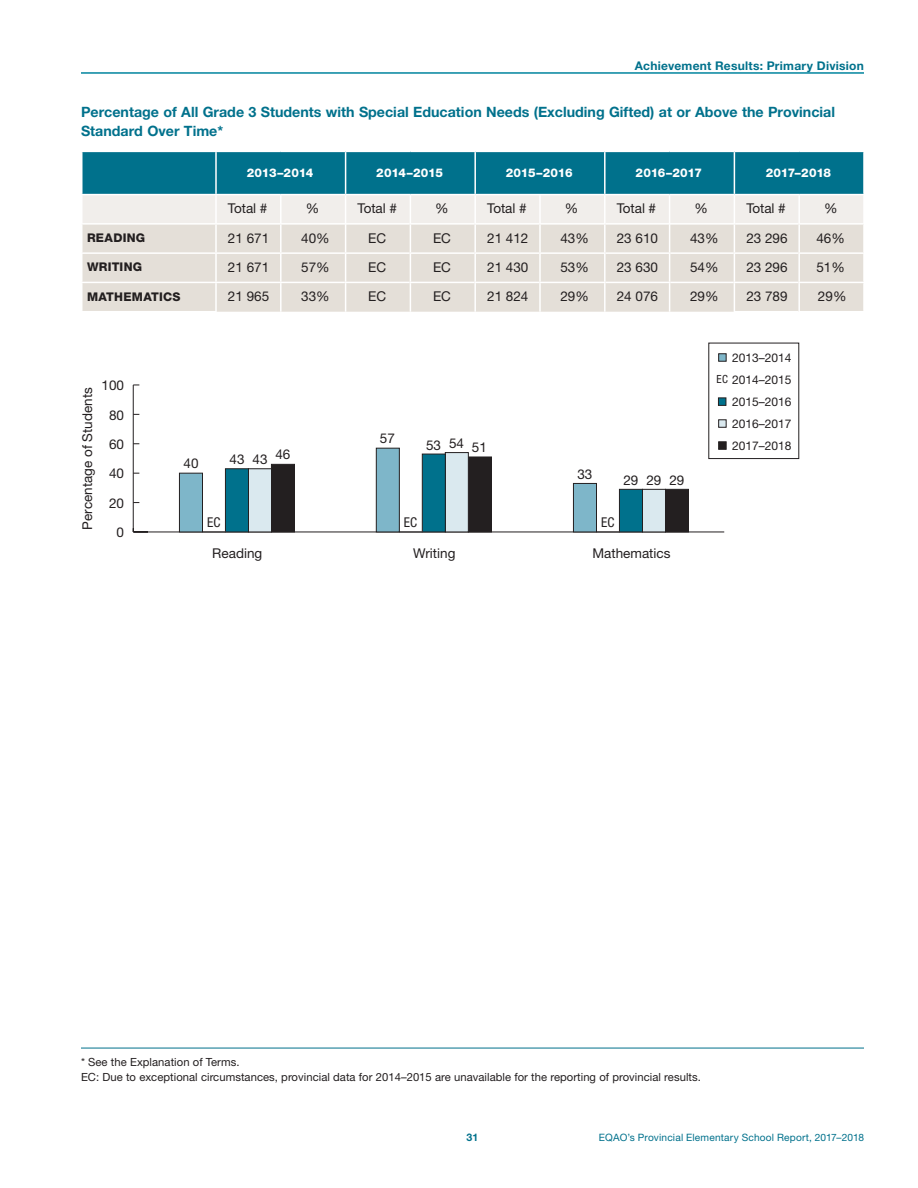
<style>
.page{position:relative;width:918px;height:1188px;background:#fff}
.page>*{position:absolute;margin:0;border:0;box-sizing:border-box;transform-origin:0 0}
.Heading_3_Title_grap{font:700 14.25px/18.9px "Helvetica Neue LT Std";color:#00718c}
.Students{font:13.5px "Helvetica Neue LT Std";color:#231f20}
.Numbers_in_Black{font:13.5px "Helvetica Neue LT Std";color:#231f20}
.t1{font:condensed 13.5px "Helvetica Neue LT Std";color:#231f20}
.t2{font:12px/21.9px "Helvetica Neue LT Std";color:#231f20;text-align:justify}
.All_Caps_Titles{font:800 12px "Helvetica Neue LT Std";letter-spacing:-.015em;color:#fff}
.t3{font:700 12px "Helvetica Neue LT Std";letter-spacing:.02em;color:#00718c}
.Text_Left_align__all{font:800 12px "Helvetica Neue LT Std";letter-spacing:.02em;color:#231f20}
.Footnote{font:11.25px "Helvetica Neue LT Std";letter-spacing:.005em;color:#231f20}
.Footnote_1st_line{font:11.25px "Helvetica Neue LT Std";letter-spacing:.005em;color:#231f20}
.t4{font:700 10.5px "Helvetica Neue LT Std";color:#00718c}
.t5{font:10.2px "Helvetica Neue LT Std";letter-spacing:.02em;color:#00718c}
.s1{font-stretch:condensed;font-size:11.25px}
</style>
<div class="page">
<svg style="left:82px;top:151px;width:782px;height:161px;background:#adc7ca"></svg>
<hr style="left:539px;top:282px;width:67px;height:1px;background:#fff">
<hr style="left:539px;top:283px;width:2px;height:29px;background:#fff">
<hr style="left:670px;top:282px;width:64px;height:1px;background:#fff">
<hr style="left:474px;top:225px;width:2px;height:27px;background:#fff">
<hr style="left:474px;top:254px;width:2px;height:28px;background:#fff">
<hr style="left:474px;top:283px;width:2px;height:29px;background:#fff">
<hr style="left:81px;top:72px;width:783px;height:2px;background:#01849e">
<hr style="left:81px;top:1048px;width:783px;height:1px;background:#00718c">
<hr style="left:133px;top:532px;width:591px;height:1px;background:#231f20">
<hr style="left:133px;top:385px;width:1px;height:147px;background:#231f20">
<svg style="left:133px;top:531px;width:15px;height:2px"></svg>
<div style="left:271px;top:464px;width:24px;height:68px;background:#231f20"></div>
<div style="left:468px;top:457px;width:24px;height:75px;background:#231f20"></div>
<div style="left:665px;top:489px;width:24px;height:43px;background:#231f20;border:1px solid #231f20"></div>
<div style="left:248px;top:468px;width:24px;height:64px;background:#dae9ef;border:1px solid #231f20"></div>
<div style="left:445px;top:452px;width:24px;height:80px;background:#dae9ef;border:1px solid #231f20"></div>
<div style="left:642px;top:489px;width:24px;height:43px;background:#dae9ef;border:1px solid #231f20"></div>
<div style="left:225px;top:468px;width:24px;height:64px;background:#00718c;border:1px solid #231f20"></div>
<div style="left:422px;top:454px;width:24px;height:78px;background:#00718c;border:1px solid #231f20"></div>
<div style="left:619px;top:489px;width:24px;height:43px;background:#00718c;border:1px solid #231f20"></div>
<svg style="left:202px;top:532px;width:23px;height:1px"></svg>
<svg style="left:399px;top:532px;width:23px;height:1px"></svg>
<svg style="left:596px;top:532px;width:24px;height:1px"></svg>
<div style="left:179px;top:473px;width:24px;height:59px;background:#7eb6c9;border:1px solid #231f20"></div>
<div style="left:376px;top:448px;width:24px;height:84px;background:#7eb6c9;border:1px solid #231f20"></div>
<div style="left:573px;top:483px;width:24px;height:49px;background:#7eb6c9;border:1px solid #231f20"></div>
<div style="left:718px;top:353px;width:9px;height:9px;background:#7eb6c9;border:1px solid #231f20"></div>
<div style="left:718px;top:398px;width:8px;height:8px;background:#00718c;border:1px solid #231f20"></div>
<div style="left:718px;top:419px;width:9px;height:9px;background:#dae9ef;border:1px solid #231f20"></div>
<div style="left:718px;top:441px;width:9px;height:9px;background:#231f20;border:1px solid #231f20"></div>
<p class="t3" style="left:635px;top:58px;width:231px">Achievement Results: Primary Division</p>
<p class="Heading_3_Title_grap" style="left:81px;top:102px;width:756px">Percentage of All Grade 3 Students with Special Education Needs (Excluding Gifted) at or Above the Provincial<br>Standard Over Time*</p>
<p class="All_Caps_Titles" style="left:247px;top:165px;width:68px">2013–2014</p>
<p class="All_Caps_Titles" style="left:376px;top:165px;width:68px">2014–2015</p>
<p class="All_Caps_Titles" style="left:506px;top:165px;width:68px">2015–2016</p>
<p class="All_Caps_Titles" style="left:636px;top:165px;width:68px">2016–2017</p>
<p class="All_Caps_Titles" style="left:766px;top:165px;width:67px">2017–2018</p>
<p class="Students" style="left:228px;top:200px;width:41px">Total #</p>
<p class="Students" style="left:306px;top:200px;width:15px">%</p>
<p class="Students" style="left:358px;top:200px;width:41px">Total #</p>
<p class="Students" style="left:435px;top:200px;width:15px">%</p>
<p class="Students" style="left:487px;top:200px;width:41px">Total #</p>
<p class="Students" style="left:565px;top:200px;width:15px">%</p>
<p class="Students" style="left:617px;top:200px;width:41px">Total #</p>
<p class="Students" style="left:694px;top:200px;width:15px">%</p>
<p class="Students" style="left:746px;top:200px;width:41px">Total #</p>
<p class="Students" style="left:824px;top:200px;width:15px">%</p>
<p class="Text_Left_align__all" style="left:87px;top:231px;width:60px">READING</p>
<p class="Numbers_in_Black" style="left:228px;top:230px;width:43px">21 671</p>
<p class="Numbers_in_Black" style="left:301px;top:230px;width:30px">40%</p>
<p class="Students" style="left:368px;top:230px;width:19px">EC</p>
<p class="Students" style="left:433px;top:230px;width:19px">EC</p>
<p class="Numbers_in_Black" style="left:487px;top:230px;width:43px">21 412</p>
<p class="Numbers_in_Black" style="left:560px;top:230px;width:30px">43%</p>
<p class="Numbers_in_Black" style="left:617px;top:230px;width:43px">23 610</p>
<p class="Numbers_in_Black" style="left:690px;top:230px;width:30px">43%</p>
<p class="Numbers_in_Black" style="left:746px;top:230px;width:43px">23 296</p>
<p class="Numbers_in_Black" style="left:816px;top:230px;width:30px">46%</p>
<p class="Text_Left_align__all" style="left:87px;top:260px;width:57px">WRITING</p>
<p class="Numbers_in_Black" style="left:228px;top:259px;width:43px">21 671</p>
<p class="Numbers_in_Black" style="left:301px;top:259px;width:30px">57%</p>
<p class="Students" style="left:368px;top:259px;width:19px">EC</p>
<p class="Students" style="left:433px;top:259px;width:19px">EC</p>
<p class="Numbers_in_Black" style="left:487px;top:259px;width:43px">21 430</p>
<p class="Numbers_in_Black" style="left:560px;top:259px;width:30px">53%</p>
<p class="Numbers_in_Black" style="left:617px;top:259px;width:43px">23 630</p>
<p class="Numbers_in_Black" style="left:690px;top:259px;width:30px">54%</p>
<p class="Numbers_in_Black" style="left:746px;top:259px;width:43px">23 296</p>
<p class="Numbers_in_Black" style="left:816px;top:259px;width:30px">51%</p>
<p class="Text_Left_align__all" style="left:87px;top:289px;width:95px">MATHEMATICS</p>
<p class="Numbers_in_Black" style="left:228px;top:288px;width:43px">21 965</p>
<p class="Numbers_in_Black" style="left:301px;top:288px;width:30px">33%</p>
<p class="Students" style="left:368px;top:288px;width:19px">EC</p>
<p class="Students" style="left:433px;top:288px;width:19px">EC</p>
<p class="Numbers_in_Black" style="left:487px;top:288px;width:43px">21 824</p>
<p class="Numbers_in_Black" style="left:560px;top:288px;width:30px">29%</p>
<p class="Numbers_in_Black" style="left:617px;top:288px;width:43px">24 076</p>
<p class="Numbers_in_Black" style="left:690px;top:288px;width:30px">29%</p>
<p class="Numbers_in_Black" style="left:746px;top:288px;width:43px">23 789</p>
<p class="Numbers_in_Black" style="left:818px;top:288px;width:30px">29%</p>
<p class="Students" style="left:101px;top:377px;width:24px">100</p>
<p class="Students" style="left:79px;top:530px;width:144px;rotate:-90deg">Percentage of Students</p>
<p class="Students" style="left:109px;top:407px;width:17px">80</p>
<p class="Students" style="left:109px;top:436px;width:17px">60</p>
<p class="Students" style="left:109px;top:465px;width:17px">40</p>
<p class="Students" style="left:109px;top:495px;width:17px">20</p>
<p class="Students" style="left:117px;top:524px;width:9px">0</p>
<p class="Students" style="left:183px;top:455px;width:17px">40</p>
<p class="Students" style="left:230px;top:451px;width:62px">43 43 46</p>
<p class="t1" style="left:207px;top:514px;width:15px">EC</p>
<p class="Students" style="left:380px;top:430px;width:17px">57</p>
<p class="Students" style="left:426px;top:437px;width:62px">53 54 51</p>
<p class="t1" style="left:404px;top:514px;width:15px">EC</p>
<p class="Students" style="left:577px;top:466px;width:17px">33</p>
<p class="Students" style="left:623px;top:472px;width:62px">29 29 29</p>
<p class="t1" style="left:601px;top:514px;width:15px">EC</p>
<p class="Students" style="left:212px;top:545px;width:52px">Reading</p>
<p class="Students" style="left:413px;top:545px;width:44px">Writing</p>
<p class="Students" style="left:592px;top:545px;width:80px">Mathematics</p>
<p class="t2" style="left:732px;top:346px;width:61px">2013–2014</p>
<p class="t2" style="left:732px;top:390px;width:61px">2015–2016<br>2016–2017<br>2017–2018</p>
<p class="t2" style="left:716px;top:368px;width:77px"><span class="s1">EC</span> 2014–2015</p>
<p class="Footnote_1st_line" style="left:81px;top:1056px;width:160px">* See the Explanation of Terms.</p>
<p class="Footnote" style="left:81px;top:1070px;width:621px">EC: Due to exceptional circumstances, provincial data for 2014–2015 are unavailable for the reporting of provincial results.</p>
<p class="t4" style="left:467px;top:1131px;width:13px">31</p>
<p class="t5" style="left:599px;top:1132px;width:267px">EQAO’s Provincial Elementary School Report, 2017–2018</p>
</div>
